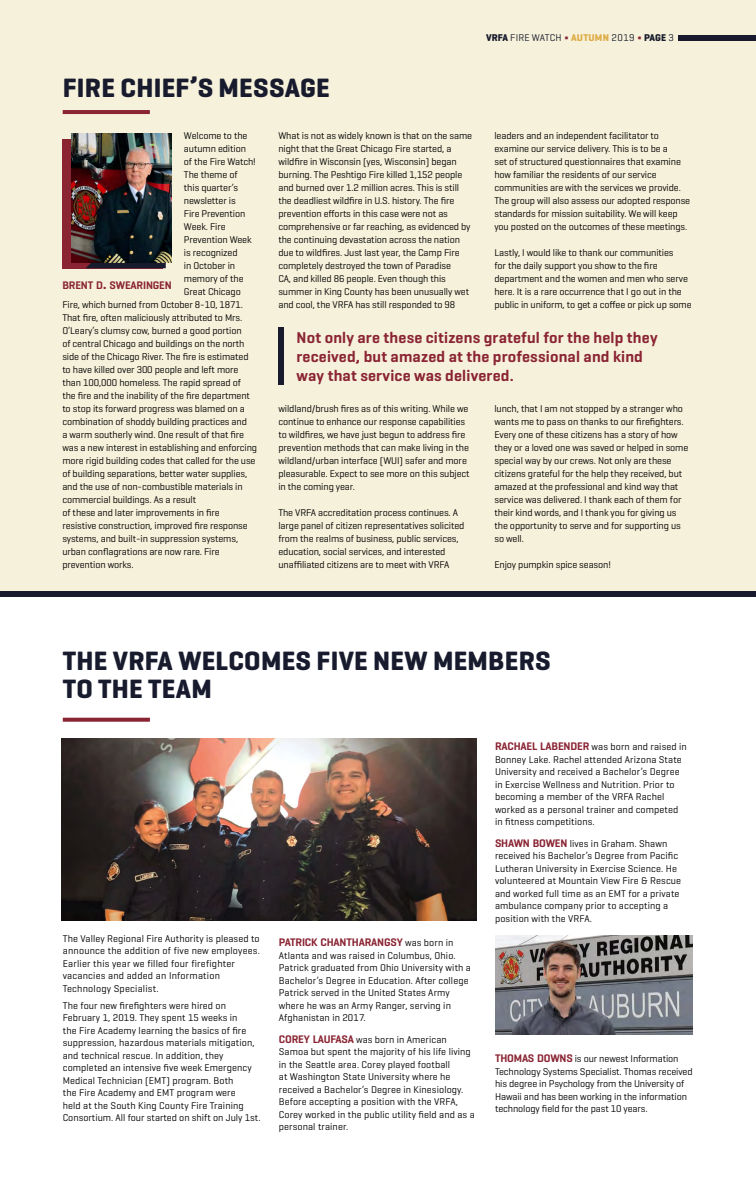
<style>
.page{position:relative;width:756px;height:1188px;background:#fff}
.page>*{position:absolute;margin:0;border:0;box-sizing:border-box;transform-origin:0 0}
.t1{font:700 27px/28px "Geogrotesque";letter-spacing:.01em;color:#171b2d}
.t2{font:600 16px/19px "Geogrotesque";letter-spacing:.01em;color:#8a2433}
.t3{font:600 11.2px "Geogrotesque";letter-spacing:-.015em;color:#8a2433}
.t4{font:10px/13px "Geogrotesque";letter-spacing:-.01em;color:#000}
.t5{font:10px/12.5px "Geogrotesque";letter-spacing:.01em;color:#000}
.t6{font:10px/12.5px "Geogrotesque";letter-spacing:.02em;color:#000}
.t7{font:10px "Geogrotesque";letter-spacing:.02em;color:#171b2d}
.s1{font-weight:700}
.s2{font-size:13px;color:#8a2433}
.s3{font-weight:700;color:#dfad48}
.s4{font-size:16px}
.s5{font-weight:400;font-size:10px;color:#000}
.s6{font-weight:600;font-size:11.2px;color:#8a2433}
</style>
<div class="page">
<div style="left:0;top:0;width:756px;height:594px;background:#f6f1da"></div>
<div style="left:679px;top:35px;width:77px;height:5px;background:#171b2d"></div>
<svg style="left:65px;top:718px;width:83px;height:4px"></svg>
<div style="left:278px;top:328px;width:6px;height:57px;background:#171b2d"></div>
<hr style="left:65px;top:110px;width:83px;height:4px;background:#8a2433">
<div style="left:63px;top:139px;width:100px;height:129px;background:#8a2433"></div>
<svg style="left:86px;top:263px;width:80px;height:5px"></svg>
<img style="left:71px;top:134px;width:100px;height:129px">
<div style="left:0;top:591px;width:756px;height:6px;background:#171b2d"></div>
<img style="left:62px;top:738px;width:414px;height:183px">
<img style="left:495px;top:936px;width:197px;height:99px">
<h1 class="t1" style="left:63px;top:73px;width:269px">FIRE CHIEF’S MESSAGE</h1>
<p class="t7" style="left:486px;top:32px;width:189px"><span class="s1">VRFA</span> FIRE WATCH <span class="s2">∆</span> <span class="s3">AUTUMN</span> 2019 <span class="s2">∆</span> <span class="s1">PAGE</span> 3</p>
<p class="t4" style="left:184px;top:129px;width:65px">Welcome to the</p>
<p class="t4" style="left:184px;top:142px;width:64px">autumn edition</p>
<p class="t4" style="left:184px;top:155px;width:73px">of the Fire Watch!</p>
<p class="t4" style="left:184px;top:168px;width:55px">The theme of</p>
<p class="t4" style="left:184px;top:181px;width:56px">this quarter’s</p>
<p class="t4" style="left:184px;top:194px;width:53px">newsletter is</p>
<p class="t4" style="left:184px;top:207px;width:63px">Fire Prevention</p>
<p class="t4" style="left:184px;top:220px;width:43px">Week. Fire</p>
<p class="t4" style="left:184px;top:233px;width:69px">Prevention Week</p>
<p class="t4" style="left:184px;top:246px;width:55px">is recognized</p>
<p class="t4" style="left:184px;top:259px;width:53px">in October in</p>
<p class="t4" style="left:184px;top:272px;width:61px">memory of the</p>
<p class="t4" style="left:184px;top:285px;width:58px">Great Chicago</p>
<p class="t4" style="left:62px;top:298px;width:182px">Fire, which burned from October 8-10, 1871.</p>
<p class="t4" style="left:62px;top:311px;width:181px">That fire, often maliciously attributed to Mrs.</p>
<p class="t4" style="left:62px;top:324px;width:181px">O’Leary’s clumsy cow, burned a good portion</p>
<p class="t4" style="left:62px;top:337px;width:184px">of central Chicago and buildings on the north</p>
<p class="t4" style="left:62px;top:350px;width:188px">side of the Chicago River. The fire is estimated</p>
<p class="t4" style="left:62px;top:363px;width:178px">to have killed over 300 people and left more</p>
<p class="t4" style="left:62px;top:376px;width:180px">than 100,000 homeless. The rapid spread of</p>
<p class="t4" style="left:62px;top:389px;width:189px">the fire and the inability of the fire department</p>
<p class="t4" style="left:62px;top:402px;width:184px">to stop its forward progress was blamed on a</p>
<p class="t4" style="left:62px;top:415px;width:186px">combination of shoddy building practices and</p>
<p class="t4" style="left:62px;top:428px;width:183px">a warm southerly wind. One result of that fire</p>
<p class="t4" style="left:62px;top:441px;width:196px">was a new interest in establishing and enforcing</p>
<p class="t4" style="left:62px;top:454px;width:195px">more rigid building codes that called for the use</p>
<p class="t4" style="left:62px;top:467px;width:186px">of building separations, better water supplies,</p>
<p class="t4" style="left:62px;top:480px;width:182px">and the use of non-combustible materials in</p>
<p class="t4" style="left:62px;top:493px;width:135px">commercial buildings. As a result</p>
<p class="t4" style="left:62px;top:506px;width:159px">of these and later improvements in fire</p>
<p class="t4" style="left:62px;top:519px;width:187px">resistive construction, improved fire response</p>
<p class="t4" style="left:62px;top:532px;width:177px">systems, and built-in suppression systems,</p>
<p class="t4" style="left:62px;top:545px;width:159px">urban conflagrations are now rare. Fire</p>
<p class="t4" style="left:62px;top:558px;width:73px">prevention works.</p>
<p class="t3" style="left:62px;top:278px;width:111px">BRENT D<span class="s4">.</span> SWEARINGEN</p>
<p class="t4" style="left:278px;top:129px;width:195px">What is not as widely known is that on the same night that the Great Chicago Fire started, a wildfire in Wisconsin (yes, Wisconsin) began burning. The Peshtigo Fire killed 1,152 people and burned over 1.2 million acres. This is still the deadliest wildfire in U.S. history. The fire prevention efforts in this case were not as comprehensive or far reaching, as evidenced by the continuing devastation across the nation due to wildfires. Just last year, the Camp Fire completely destroyed the town of Paradise<br>CA, and killed 86 people. Even though this summer in King County has been unusually wet and cool, the VRFA has still responded to 98</p>
<p class="t4" style="left:494px;top:129px;width:197px">leaders and an independent facilitator to examine our service delivery. This is to be a<br>set of structured questionnaires that examine how familiar the residents of our service communities are with the services we provide.<br>The group will also assess our adopted response standards for mission suitability. We will keep you posted on the outcomes of these meetings.</p>
<p class="t4" style="left:494px;top:246px;width:199px">Lastly, I would like to thank our communities<br>for the daily support you show to the fire department and the women and men who serve here. It is a rare occurrence that I go out in the public in uniform, to get a coffee or pick up some</p>
<h2 class="t2" style="left:297px;top:327px;width:363px">Not only are these citizens grateful for the help they received, but amazed at the professional and kind way that service was delivered.</h2>
<p class="t4" style="left:278px;top:402px;width:193px">wildland/brush fires as of this writing. While we continue to enhance our response capabilities to wildfires, we have just begun to address fire prevention methods that can make living in the wildland/urban interface (WUI) safer and more pleasurable. Expect to see more on this subject in the coming year.</p>
<p class="t4" style="left:278px;top:506px;width:187px">The VRFA accreditation process continues. A large panel of citizen representatives solicited from the realms of business, public services, education, social services, and interested unaffiliated citizens are to meet with VRFA</p>
<p class="t4" style="left:494px;top:402px;width:195px">lunch, that I am not stopped by a stranger who wants me to pass on thanks to our firefighters.<br>Every one of these citizens has a story of how they or a loved one was saved or helped in some special way by our crews. Not only are these citizens grateful for the help they received, but amazed at the professional and kind way that service was delivered. I thank each of them for their kind words, and I thank you for giving us the opportunity to serve and for supporting us so well.</p>
<p class="t4" style="left:494px;top:558px;width:118px">Enjoy pumpkin spice season!</p>
<h1 class="t1" style="left:63px;top:647px;width:489px">THE VRFA WELCOMES FIVE NEW MEMBERS<br>TO THE TEAM</h1>
<p class="t6" style="left:63px;top:932px;width:199px">The Valley Regional Fire Authority is pleased to announce the addition of five new employees.<br>Earlier this year we filled four firefighter vacancies and added an Information Technology Specialist.</p>
<p class="t5" style="left:63px;top:999px;width:199px">The four new firefighters were hired on February 1, 2019. They spent 15 weeks in<br>the Fire Academy learning the basics of fire suppression, hazardous materials mitigation, and technical rescue. In addition, they completed an intensive five week Emergency Medical Technician (EMT) program. Both<br>the Fire Academy and EMT program were<br>held at the South King County Fire Training Consortium. All four started on shift on July 1st.</p>
<p class="t3" style="left:279px;top:936px;width:176px">PATRICK CHANTHARANGSY <span class="s5">was born in</span></p>
<p class="t5" style="left:279px;top:949px;width:194px">Atlanta and was raised in Columbus, Ohio.<br>Patrick graduated from Ohio University with a Bachelor’s Degree in Education. After college Patrick served in the United States Army where he was an Army Ranger, serving in Afghanistan in 2017.</p>
<p class="t5" style="left:279px;top:1033px;width:197px"><span class="s6">COREY LAUFASA</span> was born in American Samoa but spent the majority of his life living in the Seattle area. Corey played football<br>at Washington State University where he received a Bachelor’s Degree in Kinesiology.<br>Before accepting a position with the VRFA, Corey worked in the public utility field and as a personal trainer.</p>
<p class="t5" style="left:495px;top:741px;width:193px"><span class="s6">RACHAEL LABENDER</span> was born and raised in Bonney Lake. Rachel attended Arizona State University and received a Bachelor’s Degree in Exercise Wellness and Nutrition. Prior to becoming a member of the VRFA Rachel worked as a personal trainer and competed in fitness competitions.</p>
<p class="t5" style="left:495px;top:837px;width:188px"><span class="s6">SHAWN BOWEN</span> lives in Graham. Shawn received his Bachelor’s Degree from Pacific Lutheran University in Exercise Science. He volunteered at Mountain View Fire &amp; Rescue and worked full time as an EMT for a private ambulance company prior to accepting a position with the VRFA.</p>
<p class="t4" style="left:495px;top:1053px;width:199px;line-height:12.5px"><span class="s6">THOMAS DOWNS</span> is our newest Information Technology Systems Specialist. Thomas received his degree in Psychology from the University of Hawaii and has been working in the information technology field for the past 10 years.</p>
</div>
